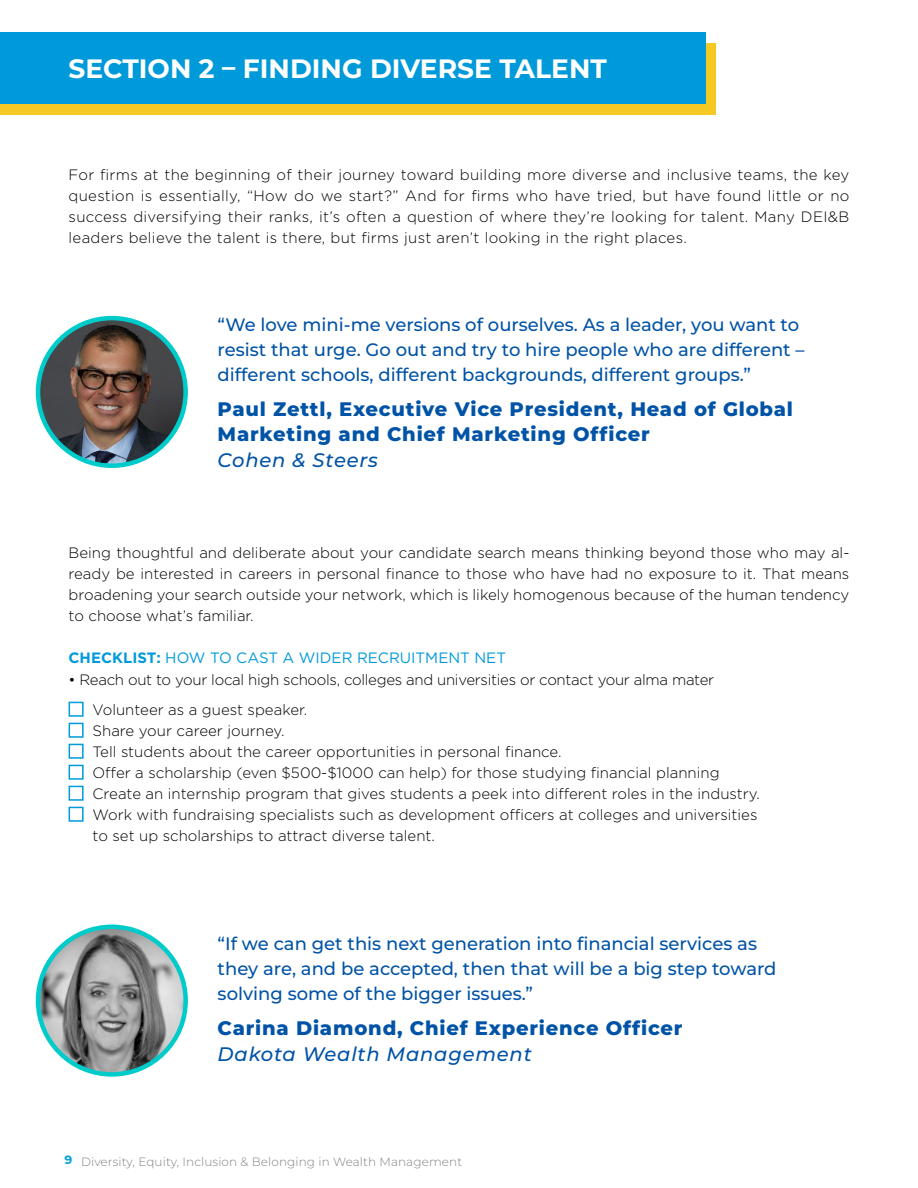
<style>
.page{position:relative;width:918px;height:1188px;background:#fff}
.page>*{position:absolute;margin:0;border:0;box-sizing:border-box;transform-origin:0 0}
.t1{font:700 26.55px "Montserrat";color:#fff}
.t2{font:800 19.5px/25.7px "Montserrat";letter-spacing:.04em;color:#0053a6}
.t3{font:italic 500 19.5px "Montserrat";letter-spacing:.04em;color:#0053a6}
.t4{font:500 18px/24.9px "Montserrat";color:#0053a6}
.t5{font:300 15px/21px "Gotham";color:#000;text-align:justify}
.t6{font:300 15px/30.6px "Gotham";letter-spacing:-.02em;color:#000}
.t7{font:15px "Gotham";color:#009ada}
.t8{font:300 12px "Montserrat";letter-spacing:.01em;color:#808285}
.t9{font:900 12px "Red Hat Display";color:#00a1dd}
.s1{font-weight:700}
</style>
<div class="page">
<div style="left:0;top:44px;width:716px;height:71px;background:#f5c823"></div>
<div style="left:0;top:33px;width:705px;height:71px;background:#009ada"></div>
<img style="left:38px;top:318px;width:148px;height:148px;border-radius:74px">
<div style="left:36px;top:316px;width:152px;height:152px;border:4px solid #00cbcb;border-radius:50%"></div>
<img style="left:38px;top:927px;width:148px;height:147px;border-radius:74px">
<div style="left:36px;top:925px;width:152px;height:152px;border:4px solid #00cbcb;border-radius:50%"></div>
<div style="left:69px;top:702px;width:15px;height:15px;border:2px solid #009ada"></div>
<div style="left:69px;top:723px;width:15px;height:15px;border:2px solid #009ada"></div>
<div style="left:69px;top:744px;width:15px;height:15px;border:2px solid #009ada"></div>
<div style="left:69px;top:765px;width:15px;height:15px;border:2px solid #009ada"></div>
<div style="left:69px;top:786px;width:15px;height:15px;border:2px solid #009ada"></div>
<div style="left:69px;top:807px;width:15px;height:15px;border:2px solid #009ada"></div>
<h1 class="t1" style="left:69px;top:51px;width:540px">SECTION 2 – FINDING DIVERSE TALENT</h1>
<p class="t5" style="left:69px;top:164px;width:782px">For firms at the beginning of their journey toward building more diverse and inclusive teams, the key question is essentially, “How do we start?” And for firms who have tried, but have found little or no success diversifying their ranks, it’s often a question of where they’re looking for talent. Many DEI&amp;B leaders believe the talent is there, but firms just aren’t looking in the right places.</p>
<p class="t4" style="left:218px;top:312px;width:588px">“We love mini-me versions of ourselves. As a leader, you want to resist that urge. Go out and try to hire people who are different – different schools, different backgrounds, different groups.”</p>
<h2 class="t2" style="left:218px;top:395px;width:577px">Paul Zettl, Executive Vice President, Head of Global<br>Marketing and Chief Marketing Officer</h2>
<h2 class="t3" style="left:218px;top:447px;width:162px">Cohen &amp; Steers</h2>
<p class="t5" style="left:69px;top:542px;width:782px">Being thoughtful and deliberate about your candidate search means thinking beyond those who may al&shy;ready be interested in careers in personal finance to those who have had no exposure to it. That means broadening your search outside your network, which is likely homogenous because of the human tendency to choose what’s familiar.</p>
<p class="t7" style="left:69px;top:648px;width:439px"><span class="s1">CHECKLIST:</span> HOW TO CAST A WIDER RECRUITMENT NET</p>
<p class="t6" style="left:93px;top:664px;width:623px;text-indent:-24px">• Reach out to your local high schools, colleges and universities or contact your alma mater<br>Volunteer as a guest speaker.</p>
<p class="t5" style="left:93px;top:720px;width:669px;text-align:left">Share your career journey.<br>Tell students about the career opportunities in personal finance.<br>Offer a scholarship (even $500-$1000 can help) for those studying financial planning Create an internship program that gives students a peek into different roles in the industry.<br>Work with fundraising specialists such as development officers at colleges and universities to set up scholarships to attract diverse talent.</p>
<p class="t4" style="left:218px;top:931px;width:560px">“If we can get this next generation into financial services as they are, and be accepted, then that will be a big step toward solving some of the bigger issues.”</p>
<h2 class="t2" style="left:218px;top:1015px;width:466px">Carina Diamond, Chief Experience Officer</h2>
<h2 class="t3" style="left:218px;top:1041px;width:316px">Dakota Wealth Management</h2>
<p class="t9" style="left:65px;top:1152px;width:9px">9</p>
<p class="t8" style="left:81px;top:1153px;width:383px">Diversity, Equity, Inclusion &amp; Belonging in Wealth Management</p>
</div>
